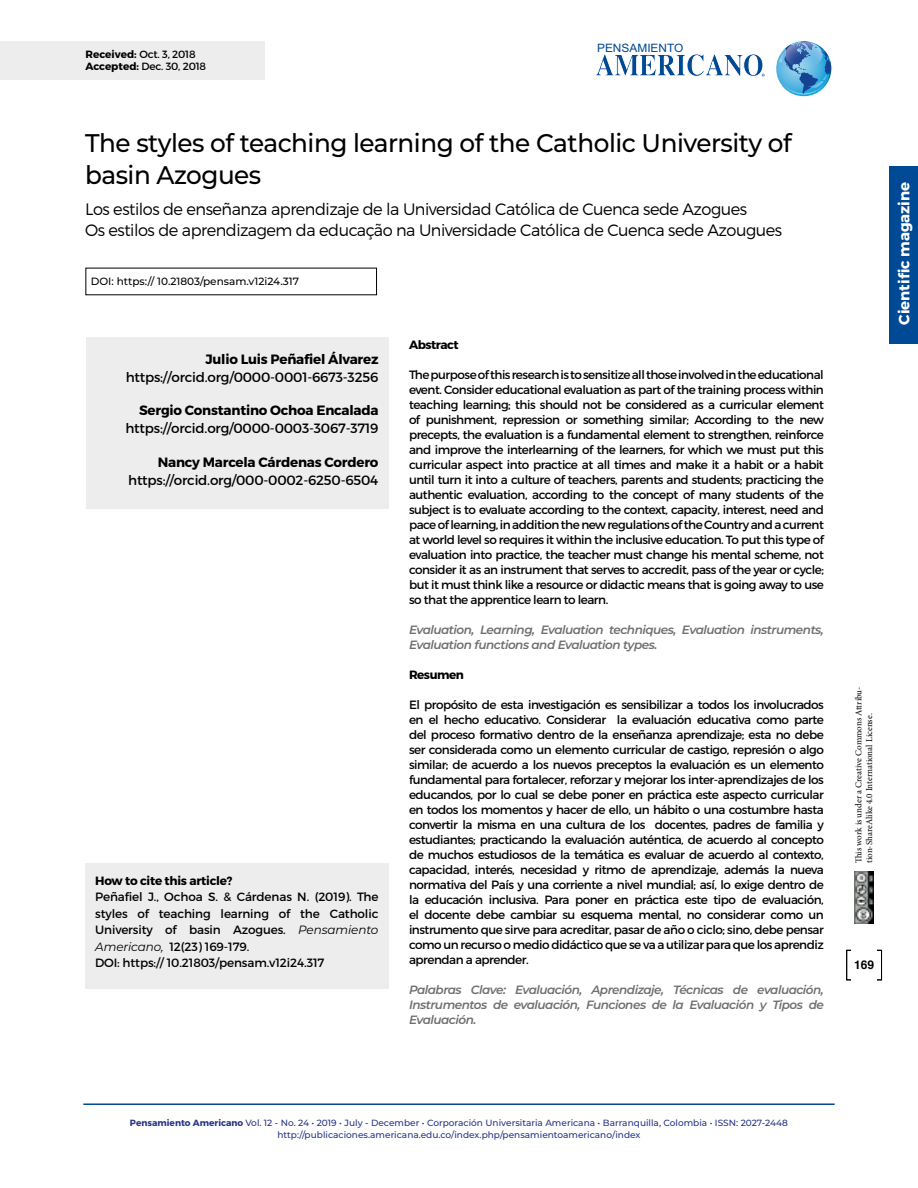
<style>
.page{position:relative;width:918px;height:1188px;background:#fff}
.page>*{position:absolute;margin:0;border:0;box-sizing:border-box;transform-origin:0 0}
.t1{font:500 25.5px/31.5px "Montserrat";letter-spacing:-.02em;color:#000}
.t2{font:300 16.5px/21px "Montserrat";letter-spacing:-.03em;color:#000}
.t3{font:700 15px "Montserrat";color:#fff}
.t4{font:13.5px "Montserrat";letter-spacing:-.015em;color:#000}
.t5{font:700 13.5px "Montserrat";letter-spacing:-.015em;color:#000}
.t6{font:12px/15px "Montserrat";letter-spacing:-.01em;color:#000;text-align:justify}
.t7{font:italic 600 12px/15px "Montserrat";letter-spacing:-.04em;color:#706f6f}
.t8{font:700 12px "Montserrat";letter-spacing:-.03em;color:#000}
.t9{font:700 12px "Helvetica";color:#000}
.t10{font:11.55px "Arial";color:#004994}
.t11{font:10.5px/12.6px "Montserrat";letter-spacing:-.02em;color:#000}
.t12{font:500 10.5px "Montserrat";color:#000}
.t13{font:500 9px/12px "Montserrat";color:#283583;text-align:center}
.t14{font:9px/10.8px "Minion Pro";letter-spacing:-.005em;color:#000}
.s1{font-weight:700}
.s2{font-style:italic}
</style>
<div class="page">
<div style="left:846px;top:950px;width:36px;height:30px;border:1px solid #000"></div>
<div style="left:851px;top:949px;width:26px;height:32px;background:#fff"></div>
<svg style="left:776px;top:41px;width:57px;height:56px"></svg>
<svg style="left:595px;top:54px;width:170px;height:23px"></svg>
<img style="left:855px;top:871px;width:18px;height:53px">
<div style="left:890px;top:167px;width:28px;height:177px;background:#004994"></div>
<hr style="left:83px;top:1103px;width:752px;height:2px;background:#004994">
<div style="left:86px;top:338px;width:303px;height:171px;background:#ededed"></div>
<div style="left:85px;top:863px;width:304px;height:126px;background:#ededed"></div>
<div style="left:0;top:41px;width:265px;height:39px;background:#ededed"></div>
<p class="t11" style="left:86px;top:48px;width:122px"><span class="s1">Received:</span> Oct. 3, 2018<br><span class="s1">Accepted:</span> Dec. 30, 2018</p>
<p class="t10" style="left:597px;top:40px;width:88px">PENSAMIENTO</p>
<h1 class="t1" style="left:85px;top:126px;width:708px">The styles of teaching learning of the Catholic University of basin Azogues</h1>
<h2 class="t2" style="left:85px;top:199px;width:699px">Los estilos de enseñanza aprendizaje de la Universidad Católica de Cuenca sede Azogues<br>Os estilos de aprendizagem da educação na Universidade Católica de Cuenca sede Azougues</h2>
<p class="t12" style="left:91px;top:274px;width:210px">DOI: https:// 10.21803/pensam.v12i24.317</p>
<p class="t5" style="left:205px;top:350px;width:175px">Julio Luis Peñafiel Álvarez</p>
<p class="t4" style="left:126px;top:368px;width:254px">https://orcid.org/0000-0001-6673-3256</p>
<p class="t5" style="left:139px;top:401px;width:241px">Sergio Constantino Ochoa Encalada</p>
<p class="t4" style="left:126px;top:419px;width:254px">https://orcid.org/0000-0003-3067-3719</p>
<p class="t5" style="left:158px;top:454px;width:222px">Nancy Marcela Cárdenas Cordero</p>
<p class="t4" style="left:128px;top:472px;width:252px">https://orcid.org/000-0002-6250-6504</p>
<p class="t8" style="left:95px;top:873px;width:139px">How to cite this article?</p>
<p class="t6" style="left:95px;top:889px;width:285px;line-height:16.5px;text-align:left">Peñafiel J., Ochoa S. &amp; Cárdenas N. (2019). The styles of teaching learning of the Catholic University of basin Azogues. <span class="s2">Pensamiento Americano,</span> 12(23) 169-179.<br>DOI: https:// 10.21803/pensam.v12i24.317</p>
<p class="t8" style="left:409px;top:337px;width:51px">Abstract</p>
<p class="t6" style="left:409px;top:367px;width:416px">The purpose of this research is to sensitize all those involved in the educational event. Consider educational evaluation as part of the training process within teaching learning; this should not be considered as a curricular element of punishment, repression or something similar; According to the new precepts, the evaluation is a fundamental element to strengthen, reinforce and improve the interlearning of the learners, for which we must put this curricular aspect into practice at all times and make it a habit or a habit until turn it into a culture of teachers, parents and students; practicing the authentic evaluation, according to the concept of many students of the subject is to evaluate according to the context, capacity, interest, need and pace of learning, in addition the new regulations of the Country and a current at world level so requires it within the inclusive education. To put this type of evaluation into practice, the teacher must change his mental scheme, not consider it as an instrument that serves to accredit, pass of the year or cycle; but it must think like a resource or didactic means that is going away to use so that the apprentice learn to learn.</p>
<p class="t7" style="left:409px;top:622px;width:416px">Evaluation, Learning, Evaluation techniques, Evaluation instruments,<br>Evaluation functions and Evaluation types.</p>
<p class="t8" style="left:409px;top:667px;width:56px">Resumen</p>
<p class="t6" style="left:409px;top:697px;width:416px">El propósito de esta investigación es sensibilizar a todos los involucrados en el hecho educativo. Considerar la evaluación educativa como parte del proceso formativo dentro de la enseñanza aprendizaje; esta no debe ser considerada como un elemento curricular de castigo, represión o algo similar; de acuerdo a los nuevos preceptos la evaluación es un elemento fundamental para fortalecer, reforzar y mejorar los inter-aprendizajes de los educandos, por lo cual se debe poner en práctica este aspecto curricular en todos los momentos y hacer de ello, un hábito o una costumbre hasta convertir la misma en una cultura de los docentes, padres de familia y estudiantes; practicando la evaluación auténtica, de acuerdo al concepto de muchos estudiosos de la temática es evaluar de acuerdo al contexto, capacidad, interés, necesidad y ritmo de aprendizaje, además la nueva normativa del País y una corriente a nivel mundial; así, lo exige dentro de la educación inclusiva. Para poner en práctica este tipo de evaluación, el docente debe cambiar su esquema mental, no considerar como un instrumento que sirve para acreditar, pasar de año o ciclo; sino, debe pensar como un recurso o medio didáctico que se va a utilizar para que los aprendiz aprendan a aprender.</p>
<p class="t7" style="left:409px;top:982px;width:416px;text-align:justify">Palabras Clave: Evaluación, Aprendizaje, Técnicas de evaluación, Instrumentos de evaluación, Funciones de la Evaluación y Tipos de Evaluación.</p>
<p class="t3" style="left:895px;top:325px;width:144px;rotate:-90deg">Cientific magazine</p>
<p class="t14" style="left:853px;top:863px;width:178px;rotate:-90deg">This work is under a Creative Commons Attribu&shy;tion-ShareAlike 4.0 International License.</p>
<p class="t9" style="left:854px;top:955px;width:22px">169</p>
<p class="t13" style="left:130px;top:1116px;width:660px"><span class="s1">Pensamiento Americano</span> Vol. 12 - No. 24 • 2019 • July - December • Corporación Universitaria Americana • Barranquilla, Colombia • ISSN: 2027-2448 http://publicaciones.americana.edu.co/index.php/pensamientoamericano/index</p>
</div>
